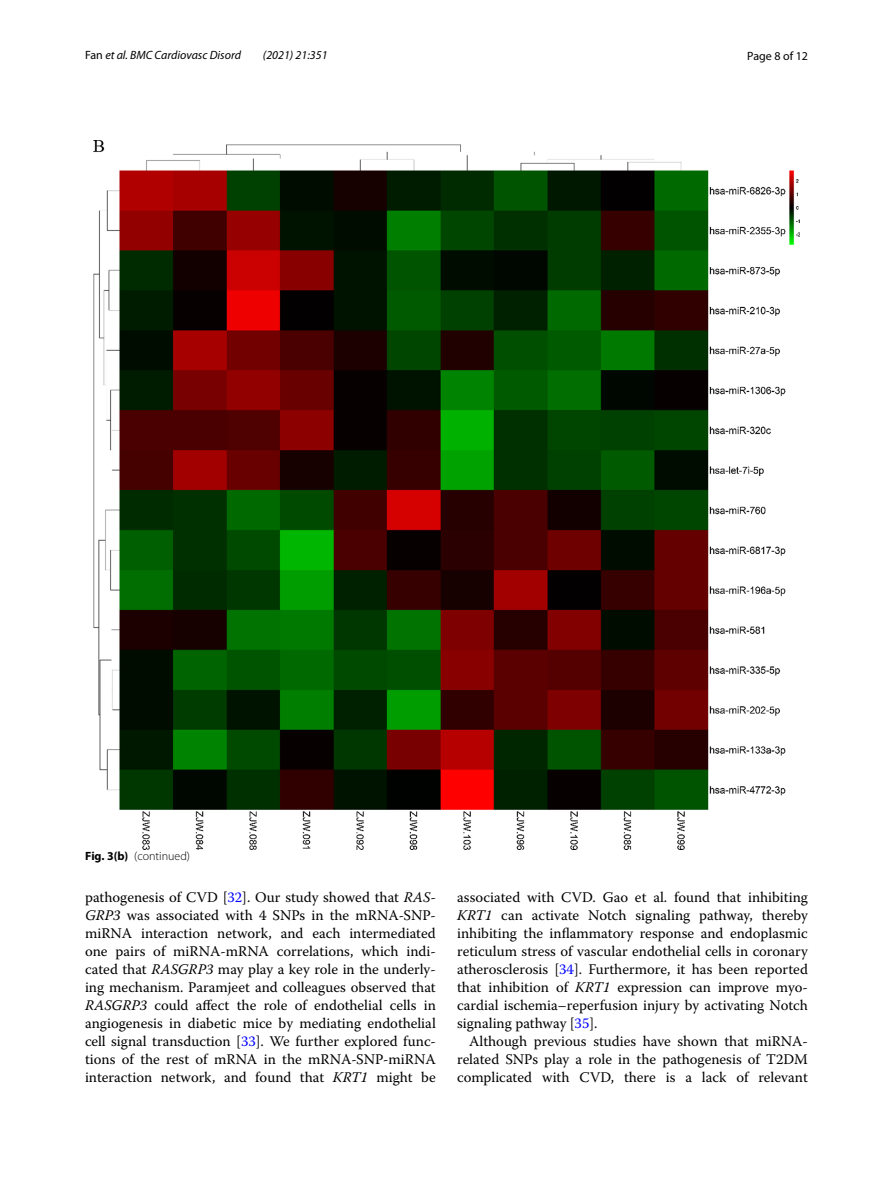
<style>
.page{position:relative;width:893px;height:1187px;background:#fff}
.page>*{position:absolute;margin:0;border:0;box-sizing:border-box;transform-origin:0 0}
.t1{font:14.7px/18px "Warnock Pro";color:#000;text-align:justify}
.t2{font:italic 12px "Myriad Pro";color:#000}
.t3{font:300 12px "Myriad Pro";color:#000}
.t4{font:12px "Myriad Pro";color:#000}
.s1{font-style:normal}
.s2{font-weight:700}
.s3{color:#00f}
.s4{font-style:italic}
</style>
<div class="page">
<img style="left:94px;top:140px;width:705px;height:709px">
<p class="t2" style="left:85px;top:48px;width:158px"><span class="s1">Fan</span> et al. BMC Cardiovasc Disord</p>
<p class="t2" style="left:263px;top:48px;width:66px">(2021) 21:351</p>
<p class="t4" style="left:747px;top:48px;width:62px">Page 8 of 12</p>
<p class="t3" style="left:85px;top:849px;width:106px"><span class="s2">Fig. 3(b)</span> (continued)</p>
<p class="t1" style="left:85px;top:888px;width:352px">pathogenesis of CVD [<span class="s3">32</span>]. Our study showed that <span class="s4">RAS-GRP3</span> was associated with 4 SNPs in the mRNA-SNP&shy;miRNA interaction network, and each intermediated one pairs of miRNA-mRNA correlations, which indi&shy;cated that <span class="s4">RASGRP3</span> may play a key role in the underly&shy;ing mechanism. Paramjeet and colleagues observed that <span class="s4">RASGRP3</span> could affect the role of endothelial cells in angiogenesis in diabetic mice by mediating endothelial cell signal transduction [<span class="s3">33</span>]. We further explored func&shy;tions of the rest of mRNA in the mRNA-SNP-miRNA interaction network, and found that <span class="s4">KRT1</span> might be</p>
<p class="t1" style="left:457px;top:888px;width:352px">associated with CVD. Gao et al. found that inhibiting <span class="s4">KRT1</span> can activate Notch signaling pathway, thereby inhibiting the inflammatory response and endoplasmic reticulum stress of vascular endothelial cells in coronary atherosclerosis [<span class="s3">34</span>]. Furthermore, it has been reported that inhibition of <span class="s4">KRT1</span> expression can improve myo&shy;cardial ischemia–reperfusion injury by activating Notch signaling pathway [<span class="s3">35</span>].</p>
<p class="t1" style="left:457px;top:1032px;width:352px;text-indent:12px">Although previous studies have shown that miRNA&shy;related SNPs play a role in the pathogenesis of T2DM complicated with CVD, there is a lack of relevant</p>
</div>
